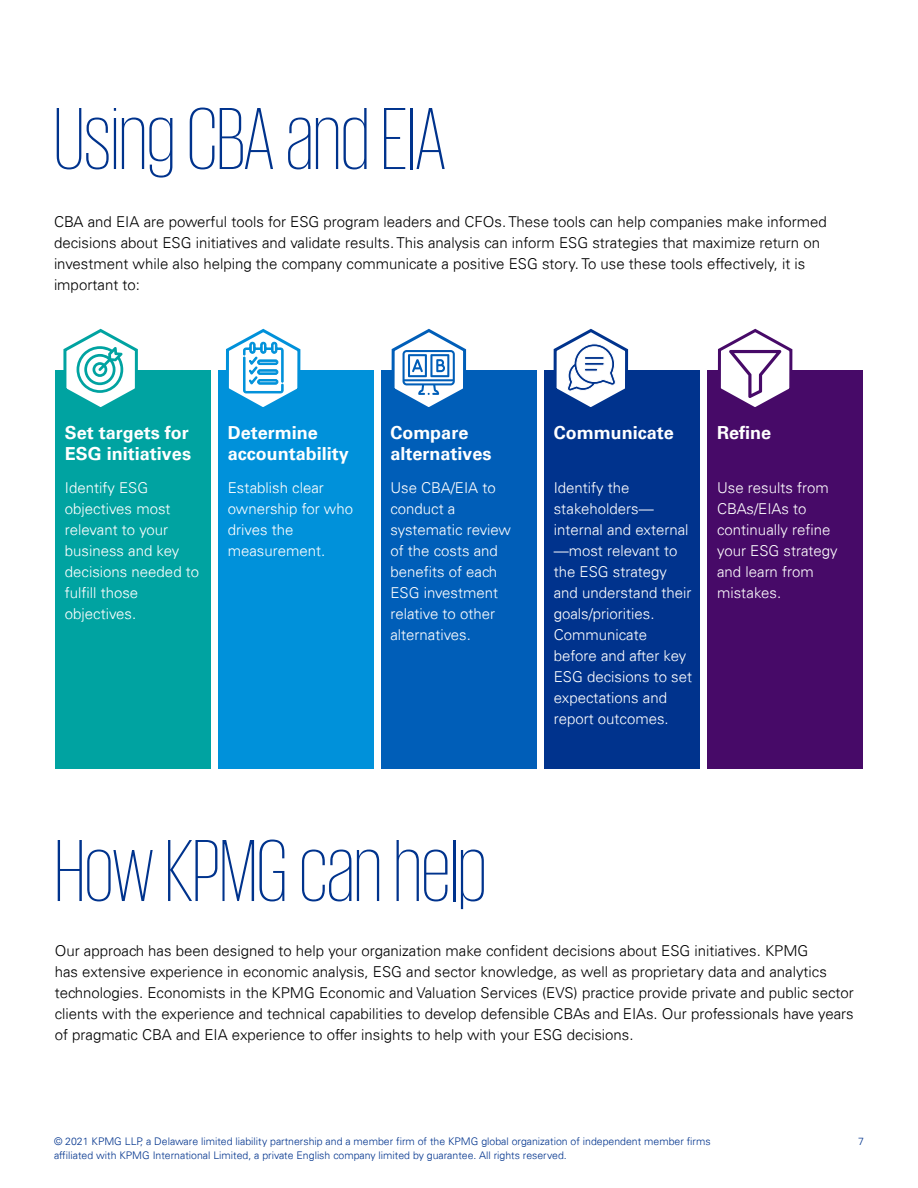
<style>
.page{position:relative;width:918px;height:1188px;background:#fff}
.page>*{position:absolute;margin:0;border:0;box-sizing:border-box;transform-origin:0 0}
.t1{font:200 90px "KPMG";color:#00338d}
.t2{font:700 18px/21.6px "Univers";color:#fff}
.t3{font:300 15px/21px "Univers 45";color:#000}
.t4{font:300 15px/21px "Univers 45";color:#fff}
.t5{font:300 10.5px "Univers 45";color:#00338d}
</style>
<div class="page">
<div style="left:544px;top:370px;width:156px;height:399px;background:#00338d"></div>
<div style="left:708px;top:370px;width:155px;height:399px;background:#470a68"></div>
<div style="left:56px;top:370px;width:155px;height:399px;background:#00a3a1"></div>
<div style="left:218px;top:370px;width:156px;height:399px;background:#0091da"></div>
<div style="left:381px;top:370px;width:156px;height:399px;background:#005eb8"></div>
<svg style="left:63px;top:328px;width:75px;height:79px"></svg>
<svg style="left:225px;top:328px;width:76px;height:79px"></svg>
<svg style="left:391px;top:328px;width:76px;height:79px"></svg>
<svg style="left:553px;top:328px;width:76px;height:79px"></svg>
<div style="left:584px;top:356px;width:20px;height:4px;border:1px solid #fff"></div>
<div style="left:584px;top:362px;width:20px;height:3px;border:1px solid #fff"></div>
<div style="left:584px;top:368px;width:14px;height:3px;border:1px solid #fff"></div>
<svg style="left:717px;top:328px;width:76px;height:79px"></svg>
<h1 class="t1" style="left:54px;top:96px;width:393px">Using CBA and EIA</h1>
<p class="t3" style="left:54px;top:211px;width:774px">CBA and EIA are powerful tools for ESG program leaders and CFOs. These tools can help companies make informed decisions about ESG initiatives and validate results. This analysis can inform ESG strategies that maximize return on investment while also helping the company communicate a positive ESG story. To use these tools effectively, it is important to:</p>
<p class="t2" style="left:65px;top:422px;width:128px">Set targets for<br>ESG initiatives</p>
<p class="t2" style="left:228px;top:422px;width:123px">Determine accountability</p>
<p class="t2" style="left:390px;top:422px;width:103px">Compare alternatives</p>
<p class="t2" style="left:554px;top:422px;width:122px">Communicate</p>
<p class="t2" style="left:717px;top:422px;width:56px">Refine</p>
<p class="t4" style="left:65px;top:477px;width:136px">Identify ESG objectives most relevant to your business and key decisions needed to fulfill those objectives.</p>
<p class="t4" style="left:228px;top:477px;width:127px">Establish clear ownership for who drives the measurement.</p>
<p class="t4" style="left:390px;top:477px;width:122px">Use CBA/EIA to conduct a systematic review of the costs and benefits of each<br>ESG investment relative to other alternatives.</p>
<p class="t4" style="left:554px;top:477px;width:140px">Identify the stakeholders— internal and external —most relevant to the ESG strategy and understand their goals/priorities.<br>Communicate before and after key<br>ESG decisions to set expectations and report outcomes.</p>
<p class="t4" style="left:717px;top:477px;width:122px">Use results from<br>CBAs/EIAs to continually refine your ESG strategy and learn from mistakes.</p>
<h1 class="t1" style="left:55px;top:828px;width:433px">How KPMG can help</h1>
<p class="t3" style="left:55px;top:940px;width:801px">Our approach has been designed to help your organization make confident decisions about ESG initiatives. KPMG<br>has extensive experience in economic analysis, ESG and sector knowledge, as well as proprietary data and analytics technologies. Economists in the KPMG Economic and Valuation Services (EVS) practice provide private and public sector clients with the experience and technical capabilities to develop defensible CBAs and EIAs. Our professionals have years of pragmatic CBA and EIA experience to offer insights to help with your ESG decisions.</p>
<p class="t5" style="left:54px;top:1135px;width:658px">© 2021 KPMG LLP, a Delaware limited liability partnership and a member firm of the KPMG global organization of independent member firms</p>
<p class="t5" style="left:858px;top:1135px;width:7px">7</p>
<p class="t5" style="left:54px;top:1149px;width:514px">affiliated with KPMG International Limited, a private English company limited by guarantee. All rights reserved.</p>
</div>
